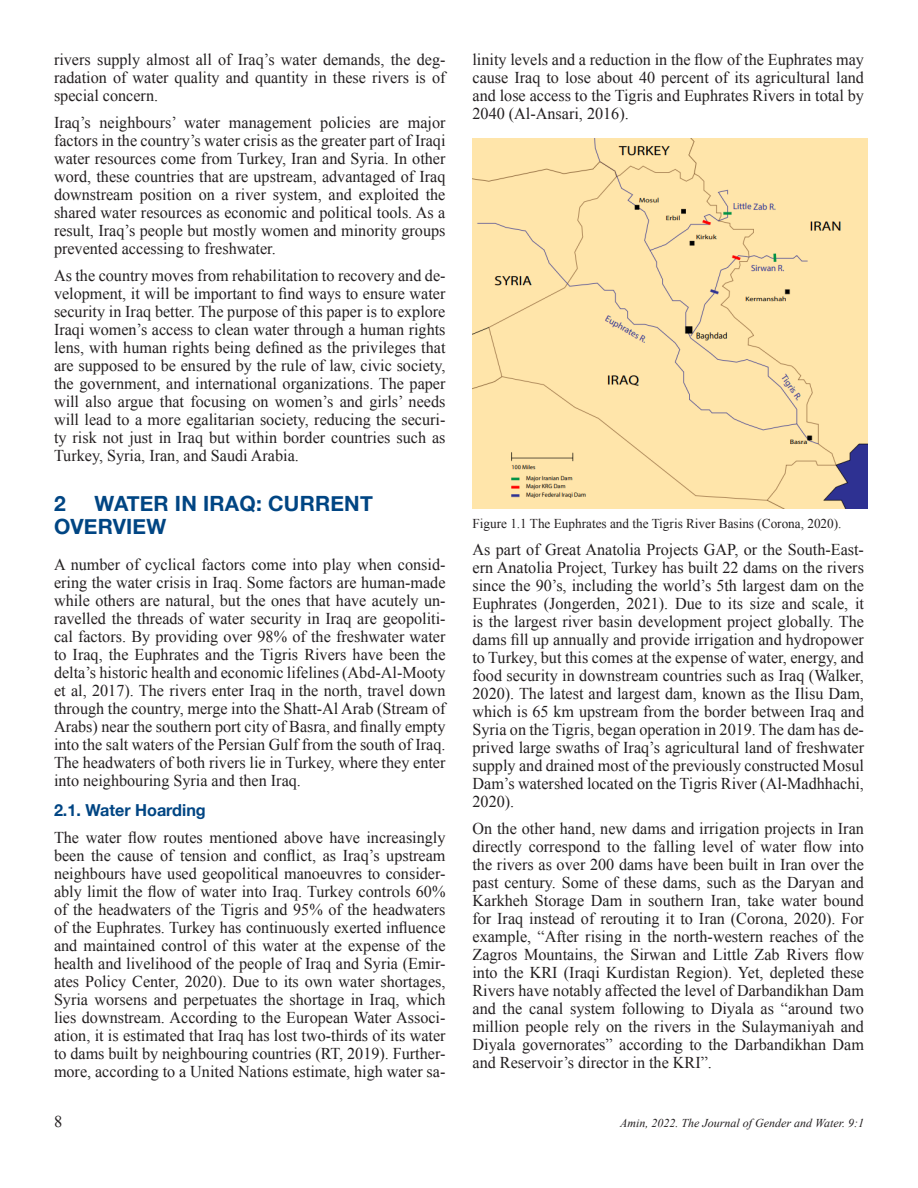
<style>
.page{position:relative;width:918px;height:1188px;background:#fff}
.page>*{position:absolute;margin:0;border:0;box-sizing:border-box;transform-origin:0 0}
.Heading_1{font:700 21px/22.6px "Helvetica Neue";letter-spacing:.01em;color:#004583}
.Body_copy{font:16.5px/18px "Times New Roman";color:#231f20;text-align:justify}
.Heading_2{font:700 16.5px "Helvetica Neue";color:#004583}
.t1{font:13.5px "Times New Roman";color:#231f20}
.t2{font:italic 12px "Times New Roman";color:#231f20}
</style>
<div class="page">
<img style="left:472px;top:139px;width:395px;height:370px">
<p class="Body_copy" style="left:54px;top:51px;width:393px">rivers supply almost all of Iraq’s water demands, the deg&shy;radation of water quality and quantity in these rivers is of special concern.</p>
<p class="Body_copy" style="left:54px;top:114px;width:393px">Iraq’s neighbours’ water management policies are major factors in the country’s water crisis as the greater part of Iraqi water resources come from Turkey, Iran and Syria. In other word, these countries that are upstream, advantaged of Iraq downstream position on a river system, and exploited the shared water resources as economic and political tools. As a result, Iraq’s people but mostly women and minority groups prevented accessing to freshwater.</p>
<p class="Body_copy" style="left:54px;top:267px;width:393px">As the country moves from rehabilitation to recovery and de&shy;velopment, it will be important to find ways to ensure water security in Iraq better. The purpose of this paper is to explore Iraqi women’s access to clean water through a human rights lens, with human rights being defined as the privileges that are supposed to be ensured by the rule of law, civic society, the government, and international organizations. The paper will also argue that focusing on women’s and girls’ needs will lead to a more egalitarian society, reducing the securi&shy;ty risk not just in Iraq but within border countries such as Turkey, Syria, Iran, and Saudi Arabia.</p>
<p class="Heading_1" style="left:54px;top:493px;width:13px">2</p>
<p class="Heading_1" style="left:54px;top:493px;width:320px;text-indent:41px">WATER IN IRAQ: CURRENT<br>OVERVIEW</p>
<p class="Body_copy" style="left:54px;top:555px;width:393px;text-align:left">A number of cyclical factors come into play when consid&shy;ering the water crisis in Iraq. Some factors are human-made while others are natural, but the ones that have acutely un&shy;ravelled the threads of water security in Iraq are geopoliti&shy;cal factors. By providing over 98% of the freshwater water to Iraq, the Euphrates and the Tigris Rivers have been the delta’s historic health and economic lifelines (Abd-Al-Mooty et al, 2017). The rivers enter Iraq in the north, travel down through the country, merge into the Shatt-Al Arab (Stream of Arabs) near the southern port city of Basra, and finally empty into the salt waters of the Persian Gulf from the south of Iraq.<br>The headwaters of both rivers lie in Turkey, where they enter into neighbouring Syria and then Iraq.</p>
<p class="Heading_2" style="left:54px;top:797px;width:153px">2.1. Water Hoarding</p>
<p class="Body_copy" style="left:54px;top:828px;width:393px">The water flow routes mentioned above have increasingly been the cause of tension and conflict, as Iraq’s upstream neighbours have used geopolitical manoeuvres to consider&shy;ably limit the flow of water into Iraq. Turkey controls 60% of the headwaters of the Tigris and 95% of the headwaters of the Euphrates. Turkey has continuously exerted influence and maintained control of this water at the expense of the health and livelihood of the people of Iraq and Syria (Emir&shy;ates Policy Center, 2020). Due to its own water shortages, Syria worsens and perpetuates the shortage in Iraq, which lies downstream. According to the European Water Associ&shy;ation, it is estimated that Iraq has lost two-thirds of its water to dams built by neighbouring countries (RT, 2019). Further&shy;more, according to a United Nations estimate, high water sa-</p>
<p class="Body_copy" style="left:472px;top:51px;width:393px">linity levels and a reduction in the flow of the Euphrates may cause Iraq to lose about 40 percent of its agricultural land and lose access to the Tigris and Euphrates Rivers in total by 2040 (Al-Ansari, 2016).</p>
<p class="t1" style="left:472px;top:514px;width:371px">Figure 1.1 The Euphrates and the Tigris River Basins (Corona, 2020).</p>
<p class="Body_copy" style="left:472px;top:540px;width:393px">As part of Great Anatolia Projects GAP, or the South-East&shy;ern Anatolia Project, Turkey has built 22 dams on the rivers since the 90’s, including the world’s 5th largest dam on the Euphrates (Jongerden, 2021). Due to its size and scale, it is the largest river basin development project globally. The dams fill up annually and provide irrigation and hydropower to Turkey, but this comes at the expense of water, energy, and food security in downstream countries such as Iraq (Walker, 2020). The latest and largest dam, known as the Ilisu Dam, which is 65 km upstream from the border between Iraq and Syria on the Tigris, began operation in 2019. The dam has de&shy;prived large swaths of Iraq’s agricultural land of freshwater supply and drained most of the previously constructed Mosul Dam’s watershed located on the Tigris River (Al-Madhhachi, 2020).</p>
<p class="Body_copy" style="left:472px;top:819px;width:393px">On the other hand, new dams and irrigation projects in Iran directly correspond to the falling level of water flow into the rivers as over 200 dams have been built in Iran over the past century. Some of these dams, such as the Daryan and Karkheh Storage Dam in southern Iran, take water bound for Iraq instead of rerouting it to Iran (Corona, 2020). For example, “After rising in the north-western reaches of the Zagros Mountains, the Sirwan and Little Zab Rivers flow into the KRI (Iraqi Kurdistan Region). Yet, depleted these Rivers have notably affected the level of Darbandikhan Dam and the canal system following to Diyala as “around two million people rely on the rivers in the Sulaymaniyah and Diyala governorates” according to the Darbandikhan Dam and Reservoir’s director in the KRI”.</p>
<p class="Body_copy" style="left:54px;top:1112px;width:10px">8</p>
<p class="t2" style="left:620px;top:1114px;width:245px">Amin, 2022. The Journal of Gender and Water. 9:1</p>
</div>
